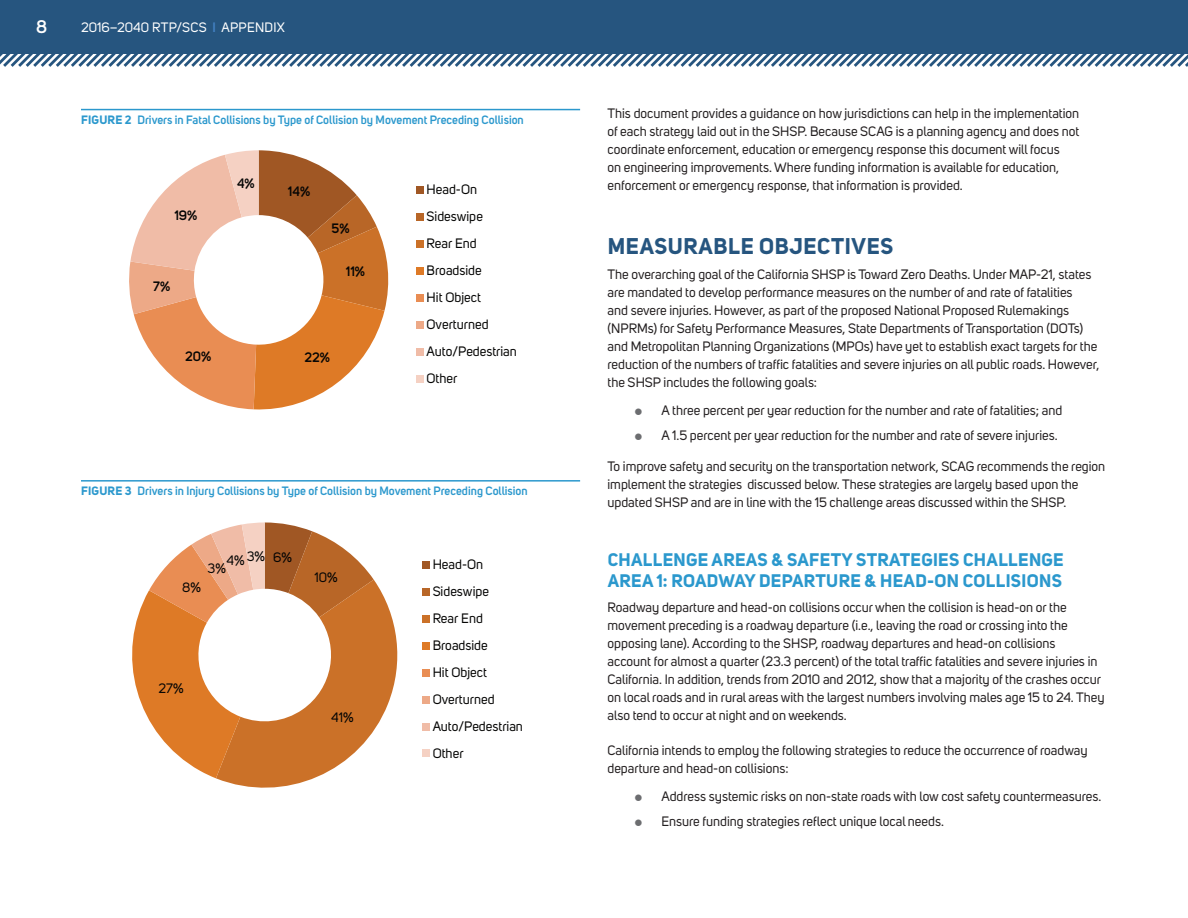
<style>
.page{position:relative;width:1188px;height:918px;background:#fff}
.page>*{position:absolute;margin:0;border:0;box-sizing:border-box;transform-origin:0 0}
.Heading_1{font:700 22.5px "Uni Sans";letter-spacing:.03em;color:#26557f}
.Heading_2{font:700 18px/21.6px "Uni Sans";letter-spacing:.02em;color:#2b98cd}
.t1{font:600 18px "Uni Sans";color:#fff}
.t2{font:13.5px/18px "Uni Sans";color:#231f20}
.t3{font:13.5px/26.8px "Uni Sans";color:#050504}
.t4{font:13.5px "Uni Sans";letter-spacing:.02em;color:#fff}
.t5{font:600 13.5px "Uni Sans";color:#050504}
.t6{font:600 12px "Uni Sans";color:#2b98cd}
.t7{font:700 12px "Uni Sans";color:#2b98cd}
.s1{font-weight:600;color:#4382c4}
.s2{font-weight:700}
</style>
<div class="page">
<div style="left:0;top:0;width:1188px;height:54px;background:#26557f"></div>
<svg style="left:0;top:54px;width:1188px;height:13px"></svg>
<hr style="left:81px;top:109px;width:499px;height:1px;background:#2b98cd">
<svg style="left:129px;top:150px;width:260px;height:260px"></svg>
<div style="left:416px;top:186px;width:8px;height:8px;background:#a05724"></div>
<div style="left:416px;top:213px;width:8px;height:8px;background:#b86627"></div>
<div style="left:416px;top:240px;width:8px;height:8px;background:#cb7128"></div>
<div style="left:416px;top:267px;width:8px;height:8px;background:#de7a26"></div>
<div style="left:416px;top:294px;width:8px;height:7px;background:#e98d53"></div>
<div style="left:416px;top:321px;width:8px;height:7px;background:#eda987"></div>
<div style="left:416px;top:348px;width:8px;height:7px;background:#f0bca7"></div>
<div style="left:416px;top:375px;width:8px;height:7px;background:#f5d1c3"></div>
<hr style="left:81px;top:480px;width:499px;height:2px;background:#2b98cd">
<svg style="left:132px;top:522px;width:266px;height:266px"></svg>
<div style="left:422px;top:561px;width:8px;height:8px;background:#a05724"></div>
<div style="left:422px;top:588px;width:8px;height:8px;background:#b86627"></div>
<div style="left:422px;top:615px;width:8px;height:7px;background:#cb7128"></div>
<div style="left:422px;top:642px;width:8px;height:7px;background:#de7a26"></div>
<div style="left:422px;top:669px;width:8px;height:7px;background:#e98d53"></div>
<div style="left:422px;top:696px;width:8px;height:7px;background:#eda987"></div>
<div style="left:422px;top:723px;width:8px;height:7px;background:#f0bca7"></div>
<div style="left:422px;top:750px;width:8px;height:7px;background:#f5d1c3"></div>
<h2 class="t1" style="left:36px;top:13px;width:13px">8</h2>
<p class="t4" style="left:81px;top:19px;width:205px">2016–2040 RTP/SCS <span class="s1">I</span> APPENDIX</p>
<p class="t7" style="left:81px;top:112px;width:15px">FIGURE</p>
<p class="t6" style="left:125px;top:111px;width:401px"><span class="s2">2</span> Drivers in Fatal Collisions by Type of Collision by Movement Preceding Collision</p>
<p class="t5" style="left:174px;top:206px;width:24px">19%</p>
<p class="t5" style="left:153px;top:276px;width:19px">7%</p>
<p class="t5" style="left:237px;top:174px;width:19px">4%</p>
<p class="t5" style="left:288px;top:182px;width:24px">14%</p>
<p class="t5" style="left:332px;top:218px;width:19px">5%</p>
<p class="t5" style="left:346px;top:261px;width:21px">11%</p>
<p class="t5" style="left:185px;top:346px;width:28px">20%</p>
<p class="t5" style="left:304px;top:348px;width:27px">22%</p>
<p class="t3" style="left:427px;top:176px;width:92px">Head-On<br>Sideswipe<br>Rear End<br>Broadside<br>Hit Object<br>Overturned<br>Auto/Pedestrian<br>Other</p>
<p class="t7" style="left:81px;top:483px;width:15px">FIGURE</p>
<p class="t6" style="left:125px;top:482px;width:404px"><span class="s2">3</span> Drivers in Injury Collisions by Type of Collision by Movement Preceding Collision</p>
<p class="t3" style="left:227px;top:545px;width:40px">4%3%</p>
<p class="t3" style="left:208px;top:555px;width:20px">3%</p>
<p class="t3" style="left:182px;top:574px;width:20px">8%</p>
<p class="t3" style="left:273px;top:544px;width:20px">6%</p>
<p class="t3" style="left:314px;top:564px;width:25px">10%</p>
<p class="t3" style="left:158px;top:675px;width:27px">27%</p>
<p class="t3" style="left:331px;top:704px;width:24px">41%</p>
<p class="t3" style="left:433px;top:551px;width:92px">Head-On<br>Sideswipe<br>Rear End<br>Broadside<br>Hit Object<br>Overturned<br>Auto/Pedestrian<br>Other</p>
<p class="t2" style="left:608px;top:105px;width:473px">This document provides a guidance on how jurisdictions can help in the implementation of each strategy laid out in the SHSP. Because SCAG is a planning agency and does not coordinate enforcement, education or emergency response this document will focus<br>on engineering improvements. Where funding information is available for education, enforcement or emergency response, that information is provided.</p>
<p class="Heading_1" style="left:608px;top:232px;width:287px">MEASURABLE OBJECTIVES</p>
<p class="t2" style="left:608px;top:265px;width:493px">The overarching goal of the California SHSP is Toward Zero Deaths. Under MAP-21, states are mandated to develop performance measures on the number of and rate of fatalities<br>and severe injuries. However, as part of the proposed National Proposed Rulemakings (NPRMs) for Safety Performance Measures, State Departments of Transportation (DOTs) and Metropolitan Planning Organizations (MPOs) have yet to establish exact targets for the reduction of the numbers of traffic fatalities and severe injuries on all public roads. However, the SHSP includes the following goals:</p>
<p class="t2" style="left:662px;top:401px;width:402px">A three percent per year reduction for the number and rate of fatalities; and</p>
<p class="t2" style="left:662px;top:426px;width:398px">A 1.5 percent per year reduction for the number and rate of severe injuries.</p>
<p class="t2" style="left:608px;top:458px;width:499px">To improve safety and security on the transportation network, SCAG recommends the region implement the strategies discussed below. These strategies are largely based upon the updated SHSP and are in line with the 15 challenge areas discussed within the SHSP.</p>
<p class="Heading_2" style="left:608px;top:549px;width:458px">CHALLENGE AREAS &amp; SAFETY STRATEGIES CHALLENGE<br>AREA 1: ROADWAY DEPARTURE &amp; HEAD-ON COLLISIONS</p>
<p class="t2" style="left:608px;top:599px;width:499px">Roadway departure and head-on collisions occur when the collision is head-on or the movement preceding is a roadway departure (i.e., leaving the road or crossing into the opposing lane). According to the SHSP, roadway departures and head-on collisions<br>account for almost a quarter (23.3 percent) of the total traffic fatalities and severe injuries in California. In addition, trends from 2010 and 2012, show that a majority of the crashes occur on local roads and in rural areas with the largest numbers involving males age 15 to 24. They also tend to occur at night and on weekends.</p>
<p class="t2" style="left:608px;top:741px;width:482px">California intends to employ the following strategies to reduce the occurrence of roadway departure and head-on collisions:</p>
<p class="t2" style="left:662px;top:787px;width:441px">Address systemic risks on non-state roads with low cost safety countermeasures.</p>
<p class="t2" style="left:662px;top:812px;width:284px">Ensure funding strategies reflect unique local needs.</p>
</div>
